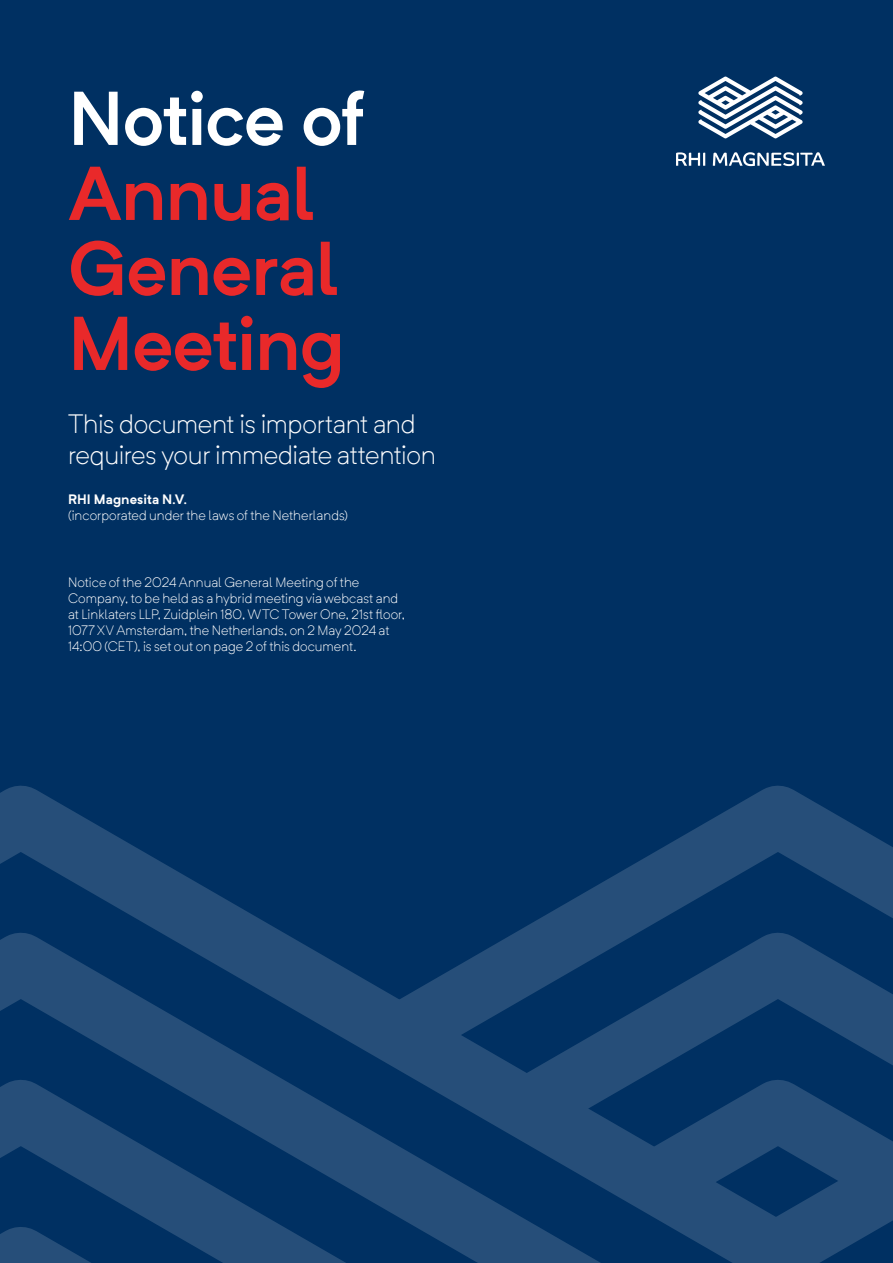
<style>
.page{position:relative;width:893px;height:1263px;background:#003062}
.page>*{position:absolute;margin:0;border:0;box-sizing:border-box;transform-origin:0 0}
.CoverHeadingLevel1{font:600 75px/75px "Neutrif Pro";letter-spacing:-.02em;color:#fff}
.CoverHeadingLevel1-2{font:600 75px "Neutrif Pro";letter-spacing:-.02em;color:#e9292a}
.CoverHeadingLevel2{font:300 26.25px/31.5px "Neutrif Pro";letter-spacing:-.015em;color:#fff}
.CoverHeadingLevel3{font:300 13.5px/16.2px "Neutrif Pro";letter-spacing:.005em;color:#fff}
.CoverHeadingLevel3_Bold{font:700 13.5px "Neutrif Pro";letter-spacing:.005em;color:#fff}
.s1{color:#e9292a}
</style>
<div class="page">
<svg style="left:0;top:786px;width:213px;height:106px"></svg>
<svg style="left:0;top:892px;width:316px;height:147px"></svg>
<svg style="left:0;top:1039px;width:444px;height:147px"></svg>
<svg style="left:0;top:1186px;width:571px;height:77px"></svg>
<svg style="left:0;top:1244px;width:229px;height:19px"></svg>
<svg style="left:571px;top:1192px;width:322px;height:71px"></svg>
<svg style="left:444px;top:1118px;width:449px;height:74px"></svg>
<svg style="left:316px;top:786px;width:577px;height:332px"></svg>
<svg style="left:676px;top:152px;width:149px;height:14px"></svg>
<svg style="left:698px;top:77px;width:105px;height:61px"></svg>
<p class="CoverHeadingLevel1" style="left:68px;top:79px;width:299px">Notice of<br><span class="s1">Annual</span></p>
<p class="CoverHeadingLevel1-2" style="left:68px;top:218px;width:273px">General</p>
<p class="CoverHeadingLevel1-2" style="left:68px;top:293px;width:278px">Meeting</p>
<p class="CoverHeadingLevel2" style="left:68px;top:408px;width:369px">This document is important and requires your immediate attention</p>
<p class="CoverHeadingLevel3_Bold" style="left:68px;top:490px;width:121px">RHI Magnesita N.V.</p>
<p class="CoverHeadingLevel3" style="left:68px;top:507px;width:281px">(incorporated under the laws of the Netherlands)</p>
<p class="CoverHeadingLevel3" style="left:68px;top:574px;width:338px">Notice of the 2024 Annual General Meeting of the Company, to be held as a hybrid meeting via webcast and at Linklaters LLP, Zuidplein 180, WTC Tower One, 21st floor, 1077 XV Amsterdam, the Netherlands, on 2 May 2024 at 14:00 (CET), is set out on page 2 of this document.</p>
</div>
